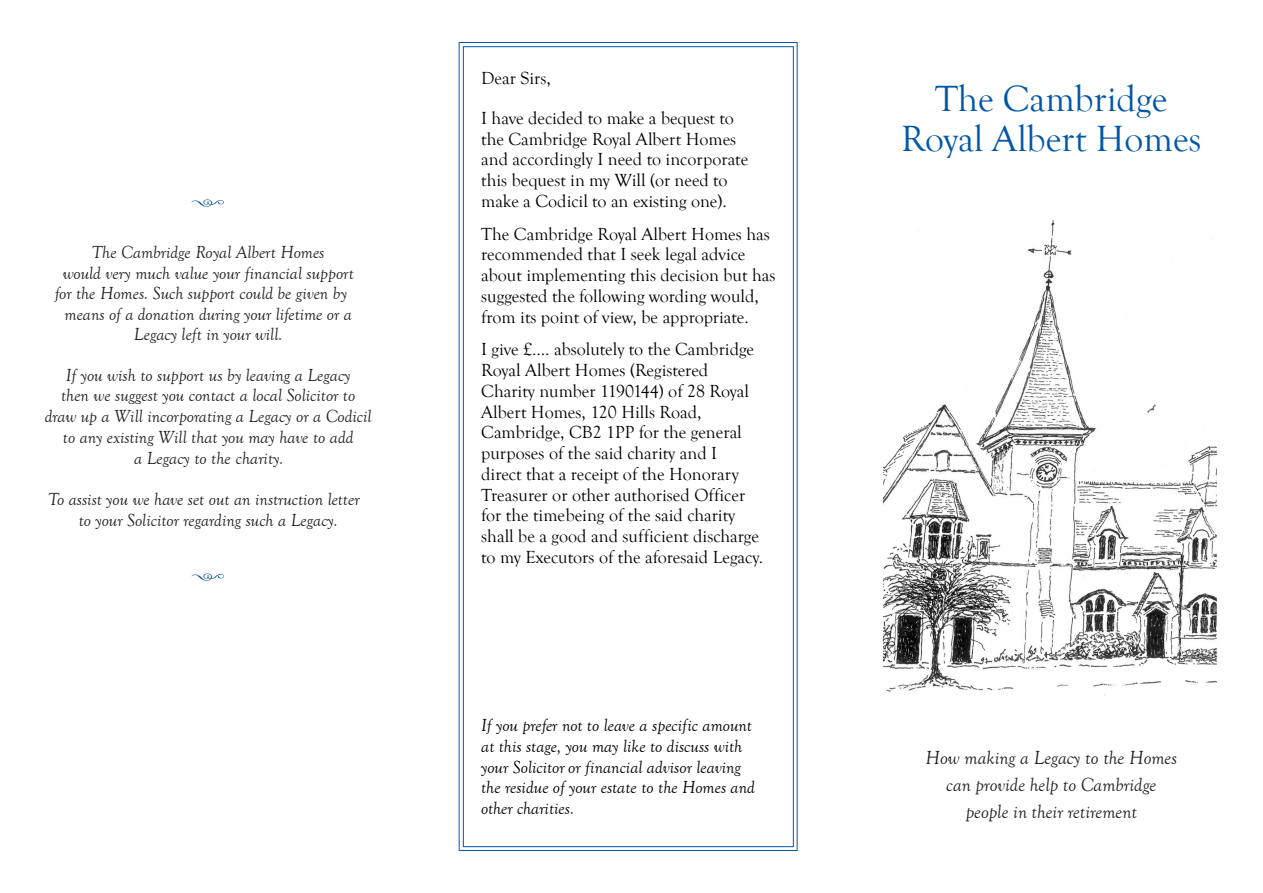
<style>
.page{position:relative;width:1263px;height:893px;background:#fff}
.page>*{position:absolute;margin:0;border:0;box-sizing:border-box;transform-origin:0 0}
.t1{font:37.5px/40px "Goudy Old Style T";color:#0157a8;text-align:center}
.t2{font:italic 19.5px/27px "Goudy Old Style T";color:#231f20;text-align:center}
.t3{font:18px/20.7px "Goudy Old Style T";color:#000001}
.t4{font:italic 18px/20.7px "Goudy Old Style T";color:#231f20;text-align:center}
.t5{font:italic 18px/20.7px "Goudy Old Style T";color:#000001}
</style>
<div class="page">
<img style="left:882px;top:220px;width:335px;height:476px">
<svg style="left:192px;top:199px;width:32px;height:8px"></svg>
<svg style="left:192px;top:573px;width:32px;height:8px"></svg>
<p class="t4" style="left:55px;top:242px;width:300px">The Cambridge Royal Albert Homes<br>would very much value your financial support for the Homes. Such support could be given by means of a donation during your lifetime or a Legacy left in your will.</p>
<p class="t4" style="left:45px;top:364px;width:328px">If you wish to support us by leaving a Legacy<br>then we suggest you contact a local Solicitor to draw up a Will incorporating a Legacy or a Codicil to any existing Will that you may have to add<br>a Legacy to the charity.</p>
<p class="t4" style="left:48px;top:489px;width:313px">To assist you we have set out an instruction letter to your Solicitor regarding such a Legacy.</p>
<p class="t3" style="left:481px;top:68px;width:71px">Dear Sirs,</p>
<p class="t3" style="left:481px;top:108px;width:268px">I have decided to make a bequest to the Cambridge Royal Albert Homes and accordingly I need to incorporate this bequest in my Will (or need to make a Codicil to an existing one).</p>
<p class="t3" style="left:481px;top:223px;width:296px">The Cambridge Royal Albert Homes has recommended that I seek legal advice about implementing this decision but has suggested the following wording would, from its point of view, be appropriate.</p>
<p class="t3" style="left:481px;top:339px;width:284px">I give £…. absolutely to the Cambridge Royal Albert Homes (Registered Charity number 1190144) of 28 Royal Albert Homes, 120 Hills Road, Cambridge, CB2 1PP for the general purposes of the said charity and I<br>direct that a receipt of the Honorary Treasurer or other authorised Officer for the timebeing of the said charity shall be a good and sufficient discharge to my Executors of the aforesaid Legacy.</p>
<p class="t5" style="left:481px;top:715px;width:275px">If you prefer not to leave a specific amount at this stage, you may like to discuss with your Solicitor or financial advisor leaving the residue of your estate to the Homes and other charities.</p>
<h1 class="t1" style="left:901px;top:79px;width:302px">The Cambridge<br>Royal Albert Homes</h1>
<p class="t2" style="left:925px;top:744px;width:253px">How making a Legacy to the Homes can provide help to Cambridge people in their retirement</p>
</div>
